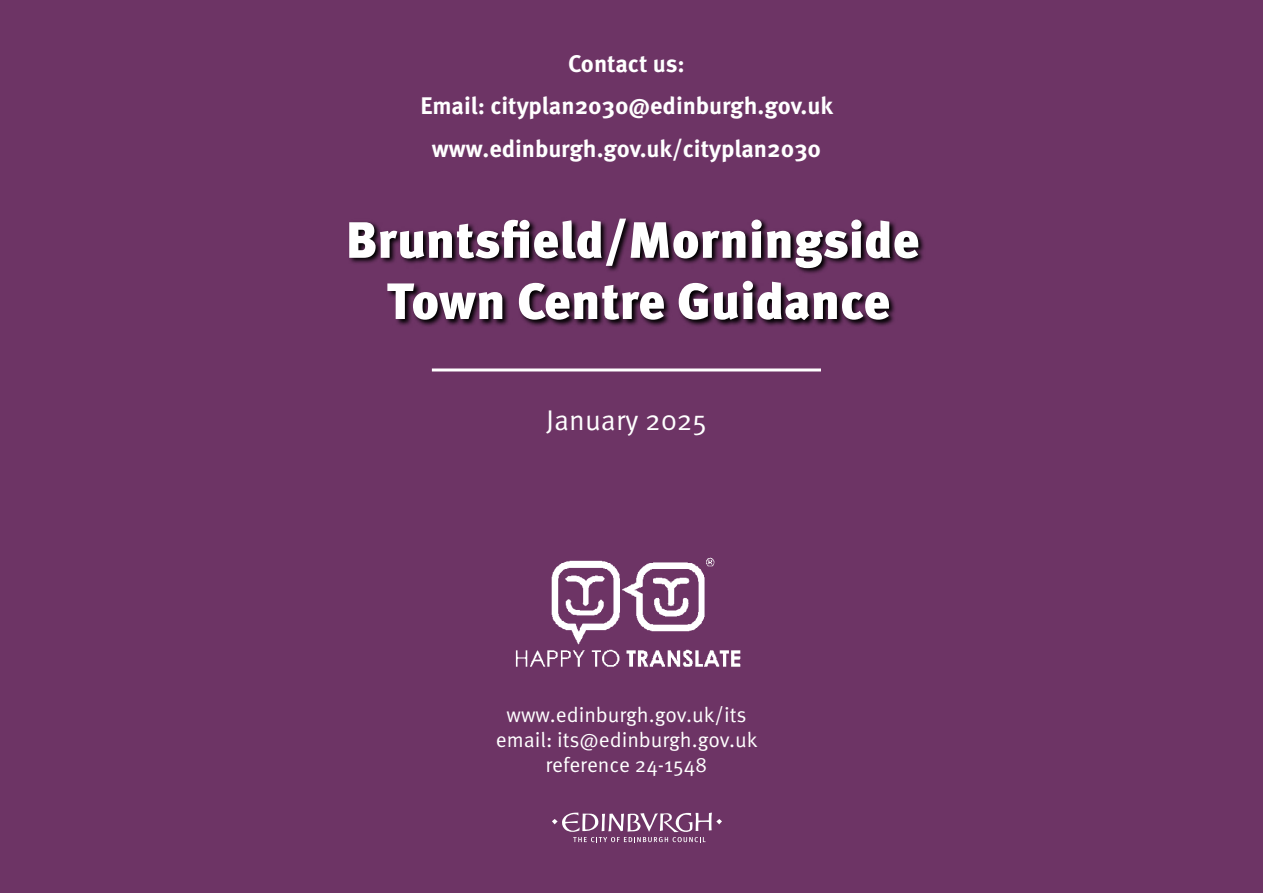
<style>
.page{position:relative;width:1263px;height:893px;background:#6d3465}
.page>*{position:absolute;margin:0;border:0;box-sizing:border-box;transform-origin:0 0}
.t1{font:900 51px/61.2px "Meta Pro";color:#fff;text-align:center}
.t2{font:28.5px "Meta Pro Norm";color:#fff}
.t3{font:700 24px/42.3px "Meta Pro";color:#fff;text-align:center}
.t4{font:21px/25.2px "Meta Pro Norm";color:#fff;text-align:center}
</style>
<div class="page">
<hr style="left:432px;top:368px;width:389px;height:3px;background:#fff">
<svg style="left:349px;top:218px;width:575px;height:108px"></svg>
<img style="left:515px;top:558px;width:226px;height:109px">
<svg style="left:552px;top:812px;width:170px;height:30px"></svg>
<p class="t3" style="left:420px;top:41px;width:414px">Contact us:<br>Email: cityplan2030@edinburgh.gov.uk www.edinburgh.gov.uk/cityplan2030</p>
<h1 class="t1" style="left:346px;top:207px;width:575px">Bruntsfeld/Morningside<br>Town Centre Guidance</h1>
<p class="t2" style="left:546px;top:399px;width:162px">January 2025</p>
<p class="t4" style="left:496px;top:701px;width:263px">www.edinburgh.gov.uk/its email: its@edinburgh.gov.uk reference 24-1548</p>
</div>
